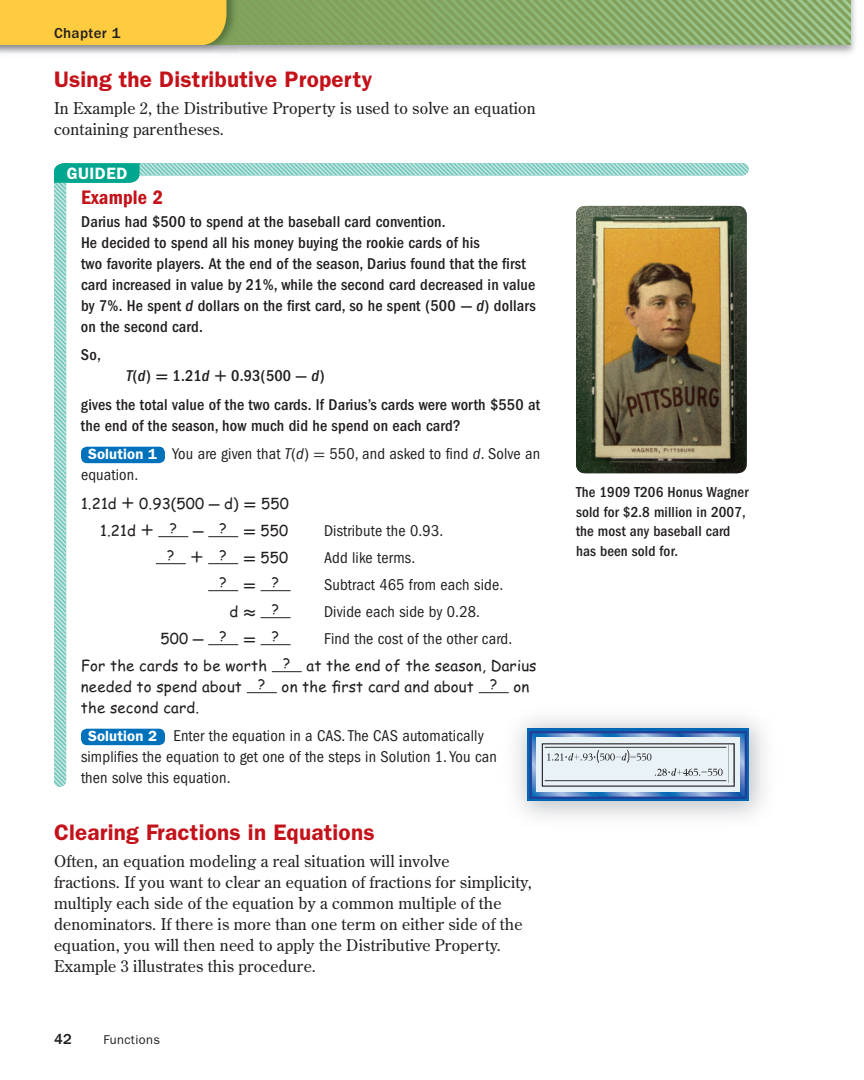
<style>
.page{position:relative;width:864px;height:1080px;background:#fff}
.page>*{position:absolute;margin:0;border:0;box-sizing:border-box;transform-origin:0 0}
.t1{font:600 22.5px "ITC Franklin Gothic Std";letter-spacing:.01em;color:#c4121a}
.t2{font:20.25px "ITC Franklin Gothic Std Dm Cd";letter-spacing:.01em;color:#c4121a}
.t3{font:600 16.5px "ITC Franklin Gothic Std";letter-spacing:.03em;color:#fff}
.t4{font:500 condensed 16.2px/21px "ITC Franklin Gothic Std";letter-spacing:.01em;color:#231f20}
.t5{font:16.2px/21px "Century Old Style Std";letter-spacing:.01em;color:#231f20}
.t6{font:condensed 16.2px/21px "ITC Franklin Gothic Std";letter-spacing:.01em;color:#231f20}
.t7{font:15px/21px "Comic Sans MS";letter-spacing:.01em;color:#231f20;text-align:right}
.t8{font:500 condensed 15px/19.5px "ITC Franklin Gothic Std";letter-spacing:.01em;color:#231f20}
.t9{font:500 15px "ITC Franklin Gothic Std";letter-spacing:.025em;color:#231f20}
.t10{font:13.8px "Comic Sans MS";color:#231f20}
.t11{font:12.75px "ITC Franklin Gothic Std";letter-spacing:.03em;color:#231f20}
.s1{font-style:italic}
.s2{font-family:"Uni Math";font-weight:700;font-stretch:normal}
.s3{font-weight:600;font-stretch:normal;font-size:14.85px;color:#fff}
.s4{font-weight:400}
.s5{font-weight:400;font-style:italic}
.s6{font-family:"Uni Math";font-weight:400;font-stretch:normal}
.s7{font-family:"Uni Math";font-weight:700;font-size:16.2px}
</style>
<div class="page">
<img style="left:222px;top:0;width:633px;height:54px">
<img style="left:239px;top:0;width:611px;height:45px">
<img style="left:226px;top:0;width:13px;height:45px">
<img style="left:516px;top:719px;width:249px;height:99px">
<div style="left:527px;top:729px;width:222px;height:72px;background:#0166b3"></div>
<svg style="left:533px;top:787px;width:211px;height:9px"></svg>
<div style="left:530px;top:731px;width:217px;height:68px;border:2px solid #223f99"></div>
<div style="left:536px;top:738px;width:204px;height:54px;background:#e8f2f7"></div>
<svg style="left:54px;top:163px;width:694px;height:624px"></svg>
<svg style="left:54px;top:163px;width:86px;height:20px;background:#09aa91"></svg>
<img style="left:576px;top:206px;width:171px;height:267px;border-radius:9px">
<div style="left:0;top:0;width:226px;height:45px;background:#fecc3e"></div>
<p class="t9" style="left:54px;top:27px;width:68px">Chapter 1</p>
<p class="t1" style="left:54px;top:72px;width:320px">Using the Distributive Property</p>
<p class="t5" style="left:54px;top:99px;width:483px">In Example 2, the Distributive Property is used to solve an equation containing parentheses.</p>
<p class="t3" style="left:67px;top:167px;width:62px">GUIDED</p>
<p class="t2" style="left:81px;top:191px;width:83px">Example 2</p>
<p class="t4" style="left:81px;top:212px;width:456px">Darius had $500 to spend at the baseball card convention.<br>He decided to spend all his money buying the rookie cards of his<br>two favorite players. At the end of the season, Darius found that the first card increased in value by 21%, while the second card decreased in value by 7%. He spent <span class="s1">d</span> dollars on the first card, so he spent (500 <span class="s2">-</span> <span class="s1">d</span>) dollars on the second card.</p>
<p class="t4" style="left:81px;top:346px;width:21px">So,</p>
<p class="t4" style="left:81px;top:363px;width:461px;line-height:28.5px;text-indent:45px"><span class="s1">T</span>(<span class="s1">d</span>) <span class="s2">=</span> 1.21<span class="s1">d</span> <span class="s2">+</span> 0.93(500 <span class="s2">-</span> <span class="s1">d</span>)<br>gives the total value of the two cards. If Darius’s cards were worth $550 at</p>
<p class="t4" style="left:88px;top:413px;width:454px;line-height:28.5px;text-indent:-7px">the end of the season, how much did he spend on each card?<br><span class="s3">Solution 1</span> <span class="s4">You are given that</span> <span class="s5">T</span><span class="s4">(</span><span class="s5">d</span><span class="s4">)</span> <span class="s6">=</span> <span class="s4">550, and asked to find</span> <span class="s5">d</span><span class="s4">. Solve an</span></p>
<p class="t6" style="left:81px;top:466px;width:59px">equation.</p>
<p class="t7" style="left:81px;top:492px;width:209px;line-height:27px">1.21d <span class="s7">+</span> 0.93(500 <span class="s7">-</span> d) <span class="s7">=</span> 550<br>1.21d <span class="s7">+</span> <sup>?</sup> <span class="s7">-</span> <sup>?</sup> <span class="s7">=</span> 550</p>
<p class="t6" style="left:324px;top:521px;width:121px">Distribute the 0.93.</p>
<p class="t7" style="left:167px;top:549px;width:123px"><sup>?</sup><span class="s7">+</span><sup>?</sup><span class="s7">=</span> 550</p>
<p class="t6" style="left:324px;top:548px;width:93px">Add like terms.</p>
<p class="t10" style="left:220px;top:577px;width:61px">?<span class="s7">=</span>?</p>
<p class="t6" style="left:324px;top:575px;width:181px">Subtract 465 from each side.</p>
<p class="t7" style="left:229px;top:603px;width:51px">d <span class="s7">≈</span> <sup>?</sup></p>
<p class="t6" style="left:324px;top:602px;width:158px">Divide each side by 0.28.</p>
<p class="t7" style="left:161px;top:630px;width:120px">500 <span class="s7">-</span> <sup>?</sup> <span class="s7">=</span> <sup>?</sup></p>
<p class="t6" style="left:324px;top:629px;width:190px">Find the cost of the other card.</p>
<p class="t7" style="left:81px;top:657px;width:457px;text-align:left">For the cards to be worth <sup>?</sup> at the end of the season, Darius needed to spend about <sup>?</sup> on the first card and about <sup>?</sup> on the second card.</p>
<p class="t6" style="left:81px;top:727px;width:417px;text-indent:7px"><span class="s3">Solution 2</span> Enter the equation in a CAS. The CAS automatically simplifies the equation to get one of the steps in Solution 1. You can then solve this equation.</p>
<p class="t1" style="left:54px;top:824px;width:322px">Clearing Fractions in Equations</p>
<p class="t5" style="left:54px;top:851px;width:479px">Often, an equation modeling a real situation will involve<br>fractions. If you want to clear an equation of fractions for simplicity, multiply each side of the equation by a common multiple of the denominators. If there is more than one term on either side of the equation, you will then need to apply the Distributive Property.<br>Example 3 illustrates this procedure.</p>
<p class="t9" style="left:54px;top:1034px;width:20px">42</p>
<p class="t11" style="left:103px;top:1035px;width:58px">Functions</p>
<p class="t8" style="left:576px;top:484px;width:174px">The 1909 T206 Honus Wagner sold for $2.8 million in 2007, the most any baseball card has been sold for.</p>
</div>
